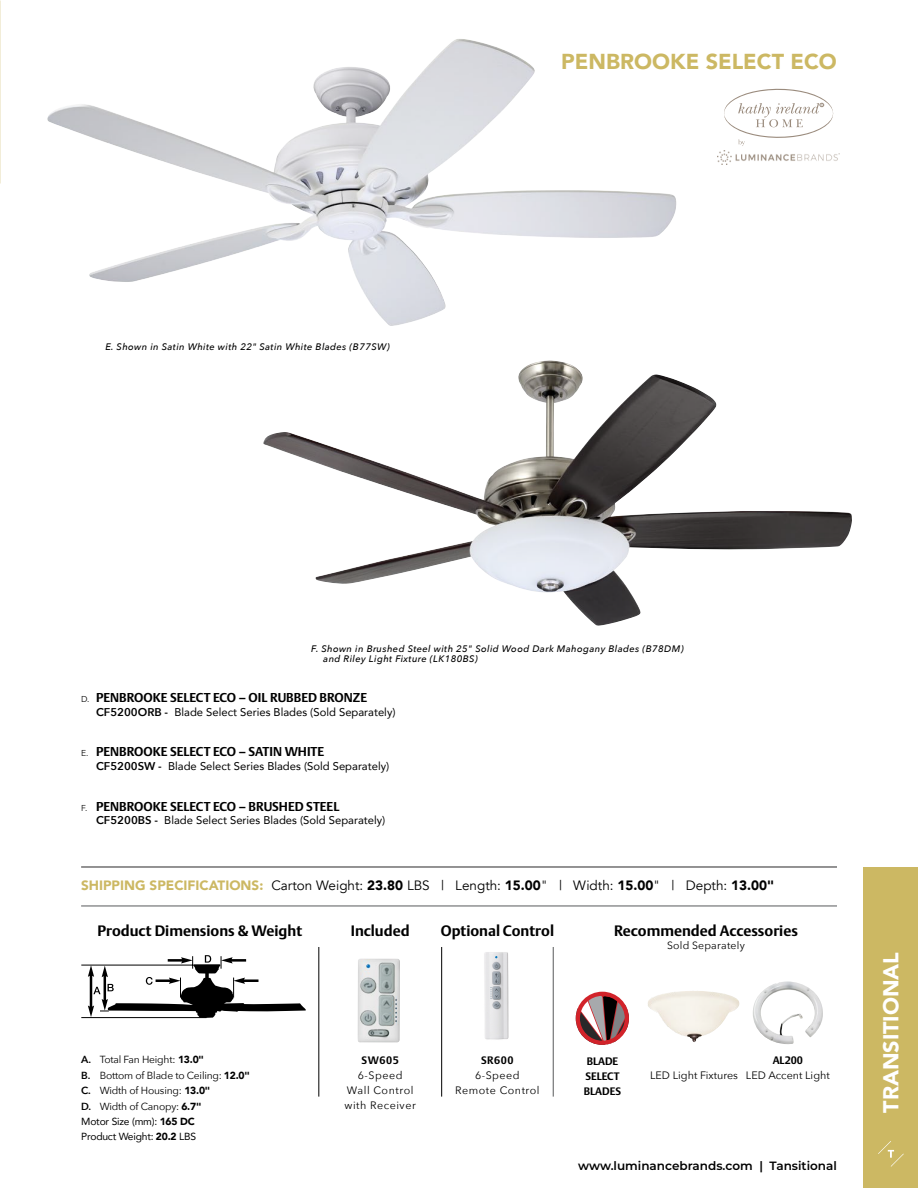
<style>
.page{position:relative;width:918px;height:1188px;background:#fff}
.page>*{position:absolute;margin:0;border:0;box-sizing:border-box;transform-origin:0 0}
.t1{font:900 21.6px "Avenir";color:#ccb863}
.t2{font:900 21.6px "Avenir";color:#fff}
.t3{font:700 15px "DTL Argo T";color:#000}
.t4{font:13.5px "Avenir";color:#000}
.t5{font:700 12.75px "DTL Argo T";color:#000}
.t6{font:600 12px "Montserrat";color:#000}
.t7{font:11.25px "Avenir";color:#000}
.t8{font:10.8px/15px "Avenir Next";letter-spacing:.045em;color:#000;text-align:center}
.t9{font:700 10.8px/15px "DTL Argo T";color:#000}
.t10{font:10.8px "Avenir Next";color:#000}
.t11{font:10.5px "Avenir Next";letter-spacing:.02em;color:#000}
.t12{font:10.35px/15.5px "Avenir Next";letter-spacing:-.02em;color:#000}
.t13{font:10.35px/15.5px "Avenir";letter-spacing:-.02em;color:#000}
.t14{font:italic 500 9.45px/10.5px "Avenir Next";letter-spacing:.04em;color:#000}
.s1{font-family:"Avenir Next";font-weight:400;font-size:8.55px}
.s2{font-family:"Avenir Next";font-weight:600}
.s3{font-weight:900;color:#ccb863}
.s4{font-weight:900}
.s5{font-weight:600}
.s6{font-family:"Avenir";font-weight:900}
</style>
<div class="page">
<div style="left:864px;top:867px;width:54px;height:321px;background:#ccb863"></div>
<svg style="left:878px;top:1141px;width:26px;height:26px"></svg>
<img style="left:717px;top:150px;width:123px;height:14px">
<svg style="left:724px;top:88px;width:109px;height:58px"></svg>
<hr style="left:81px;top:867px;width:756px;height:1px;background:#292829">
<hr style="left:81px;top:906px;width:756px;height:1px;background:#58595b">
<img style="left:263px;top:371px;width:589px;height:255px">
<img style="left:47px;top:41px;width:630px;height:285px">
<hr style="left:441px;top:947px;width:1px;height:150px;background:#000">
<hr style="left:553px;top:947px;width:1px;height:150px;background:#58595b">
<hr style="left:319px;top:947px;width:1px;height:150px;background:#000">
<hr style="left:81px;top:965px;width:112px;height:1px;background:#000">
<hr style="left:81px;top:1017px;width:126px;height:1px;background:#000">
<svg style="left:88px;top:955px;width:218px;height:63px"></svg>
<img style="left:357px;top:959px;width:43px;height:83px">
<img style="left:648px;top:991px;width:92px;height:51px">
<img style="left:753px;top:982px;width:70px;height:62px">
<svg style="left:576px;top:995px;width:53px;height:50px"></svg>
<div style="left:576px;top:992px;width:53px;height:53px;border:4px solid #d2232a;border-radius:50%"></div>
<img style="left:484px;top:952px;width:25px;height:88px">
<p class="t14" style="left:105px;top:341px;width:286px">E. Shown in Satin White with 22" Satin White Blades (B77SW)</p>
<h1 class="t1" style="left:561px;top:43px;width:277px">PENBROOKE SELECT ECO</h1>
<p class="t14" style="left:323px;top:643px;width:362px;text-indent:-12px">F. Shown in Brushed Steel with 25" Solid Wood Dark Mahogany Blades (B78DM) and Riley Light Fixture (LK180BS)</p>
<p class="t5" style="left:81px;top:690px;width:287px"><span class="s1">D.</span> PENBROOKE SELECT ECO – OIL RUBBED BRONZE</p>
<p class="t7" style="left:96px;top:703px;width:301px"><span class="s2">CF5200ORB -</span> Blade Select Series Blades (Sold Separately)</p>
<p class="t5" style="left:81px;top:744px;width:245px"><span class="s1">E.</span> PENBROOKE SELECT ECO – SATIN WHITE</p>
<p class="t7" style="left:96px;top:757px;width:295px"><span class="s2">CF5200SW -</span> Blade Select Series Blades (Sold Separately)</p>
<p class="t5" style="left:81px;top:798px;width:260px"><span class="s1">F.</span> PENBROOKE SELECT ECO – BRUSHED STEEL</p>
<p class="t7" style="left:96px;top:811px;width:291px"><span class="s2">CF5200BS -</span> Blade Select Series Blades (Sold Separately)</p>
<p class="t4" style="left:81px;top:877px;width:694px"><span class="s3">SHIPPING SPECIFICATIONS:</span> Carton Weight: <span class="s4">23.80</span> LBS | Length: <span class="s4">15.00</span>" | Width: <span class="s4">15.00</span>" | Depth: <span class="s4">13.00"</span></p>
<h2 class="t3" style="left:97px;top:922px;width:206px">Product Dimensions &amp; Weight</h2>
<p class="t12" style="left:81px;top:1052px;width:170px"><span class="s5">A.</span> Total Fan Height: <span class="s6">13.0"<br></span><span class="s5">B.</span> Bottom of Blade to Ceiling: <span class="s6">12.0"<br></span><span class="s5">C.</span> Width of Housing: <span class="s6">13.0"<br></span><span class="s5">D.</span> Width of Canopy: <span class="s6">6.7"</span></p>
<p class="t13" style="left:81px;top:1113px;width:116px">Motor Size (mm): <span class="s4">165 DC<br></span>Product Weight: <span class="s4">20.2</span> LBS</p>
<h2 class="t3" style="left:351px;top:921px;width:60px">Included</h2>
<h2 class="t3" style="left:441px;top:921px;width:115px">Optional Control</h2>
<h2 class="t3" style="left:614px;top:922px;width:185px">Recommended Accessories</h2>
<p class="t11" style="left:667px;top:936px;width:79px">Sold Separately</p>
<p class="t9" style="left:362px;top:1053px;width:39px">SW605</p>
<p class="t8" style="left:345px;top:1068px;width:73px">6-Speed<br>Wall Control with Receiver</p>
<p class="t9" style="left:481px;top:1053px;width:34px">SR600</p>
<p class="t8" style="left:455px;top:1068px;width:86px">6-Speed<br>Remote Control</p>
<p class="t9" style="left:584px;top:1053px;width:39px">BLADE<br>SELECT<br>BLADES</p>
<p class="t10" style="left:650px;top:1066px;width:89px">LED Light Fixtures</p>
<p class="t9" style="left:773px;top:1053px;width:32px">AL200</p>
<p class="t10" style="left:746px;top:1066px;width:85px">LED Accent Light</p>
<p class="t6" style="left:578px;top:1157px;width:260px">www.luminancebrands.com | Tansitional</p>
<h1 class="t2" style="left:872px;top:1113px;width:162px;rotate:-90deg">TRANSITIONAL</h1>
</div>
